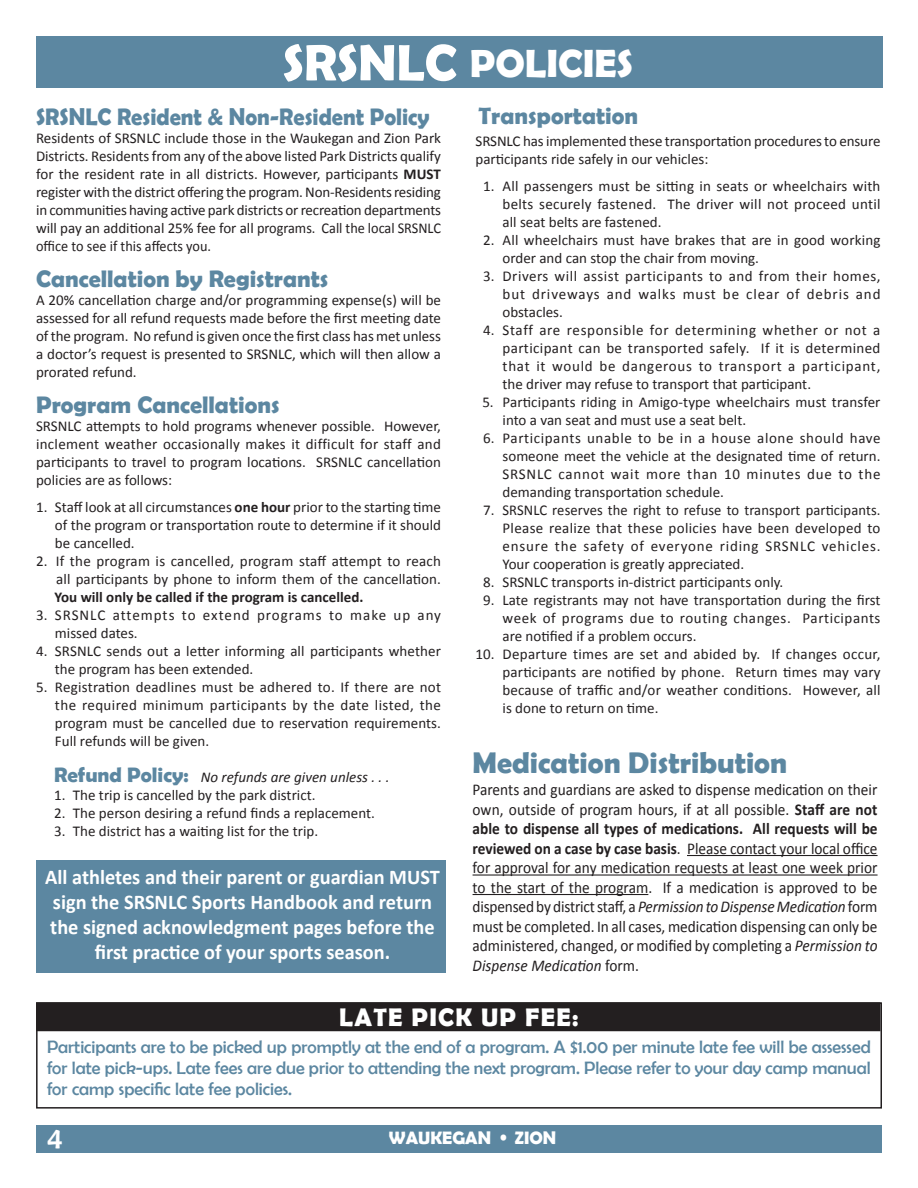
<style>
.page{position:relative;width:918px;height:1188px;background:#fff}
.page>*{position:absolute;margin:0;border:0;box-sizing:border-box;transform-origin:0 0}
.t1{font:700 39.45px "Berlin Sans FB Demi";color:#fff}
.t2{font:700 30px "Berlin Sans FB Demi";color:#5c87a1}
.t3{font:30px "Berlin Sans FB";color:#fff}
.t4{font:700 25.5px "Berlin Sans FB Demi";letter-spacing:.05em;color:#fff}
.t5{font:700 24px "Berlin Sans FB Demi";color:#5c87a1}
.t6{font:700 24px "Berlin Sans FB Demi";color:#5c87a1;scale:.93 1}
.t7{font:700 21px/25.2px "Calibri";color:#fff;text-align:center}
.t8{font:18px/21px "Berlin Sans FB";color:#5c87a1;text-align:justify}
.t9{font:700 18px "Berlin Sans FB Demi";color:#fff}
.t10{font:16.5px/19.5px "Calibri";color:#231f20;text-align:justify;scale:.93 1}
.t11{font:15px/18px "Calibri";color:#231f20;text-align:justify}
.t12{font:15px/18px "Calibri";letter-spacing:.055em;color:#231f20}
.t13{font:700 15px "Calibri";color:#231f20}
.t14{font:italic 15px "Calibri";color:#231f20}
.s1{font-size:51.45px}
.s2{font-weight:700}
.s3{font-family:"Berlin Sans FB Demi";font-weight:700;font-style:normal;font-size:21px;color:#5c87a1}
.s4{font-style:italic}
.s5{font-family:"Berlin Sans FB";font-weight:400;font-size:15px}
</style>
<div class="page">
<div style="left:36px;top:36px;width:846px;height:52px;background:#5c87a1"></div>
<div style="left:36px;top:1125px;width:846px;height:27px;background:#5c87a1"></div>
<hr style="left:687px;top:855px;width:191px;height:1px;background:#231f20">
<hr style="left:473px;top:874px;width:405px;height:2px;background:#231f20">
<hr style="left:473px;top:894px;width:175px;height:1px;background:#231f20">
<div style="left:37px;top:1003px;width:843px;height:27px;background:#231f20"></div>
<div style="left:36px;top:1002px;width:844px;height:29px;border:2px solid #231f20"></div>
<div style="left:36px;top:1002px;width:846px;height:107px;border:2px solid #231f20"></div>
<div style="left:36px;top:860px;width:410px;height:112px;background:#5c87a1"></div>
<h1 class="t1" style="left:283px;top:41px;width:352px"><span class="s1">SRSNLC</span> POLICIES</h1>
<h3 class="t6" style="left:36px;top:102px;width:425px">SRSNLC Resident &amp; Non-Resident Policy</h3>
<p class="t11" style="left:36px;top:128px;width:407px">Residents of SRSNLC include those in the Waukegan and Zion Park Districts. Residents from any of the above listed Park Districts qualify for the resident rate in all districts. However, participants <span class="s2">MUST </span>register with the district offering the program. Non-Residents residing in communities having active park districts or recreation departments will pay an additional 25% fee for all programs. Call the local SRSNLC office to see if this affects you.</p>
<h3 class="t5" style="left:36px;top:264px;width:294px">Cancellation by Registrants</h3>
<p class="t11" style="left:36px;top:290px;width:407px">A 20% cancellation charge and/or programming expense(s) will be assessed for all refund requests made before the first meeting date of the program. No refund is given once the first class has met unless a doctor’s request is presented to SRSNLC, which will then allow a prorated refund.</p>
<h3 class="t5" style="left:36px;top:390px;width:245px">Program Cancellations</h3>
<p class="t11" style="left:36px;top:416px;width:407px">SRSNLC attempts to hold programs whenever possible. However, inclement weather occasionally makes it difficult for staff and participants to travel to program locations. SRSNLC cancellation policies are as follows:</p>
<p class="t11" style="left:55px;top:497px;width:388px;text-indent:-19px">1. Staff look at all circumstances <span class="s2">one hour</span> prior to the starting time of the program or transportation route to determine if it should be cancelled.</p>
<p class="t11" style="left:36px;top:551px;width:407px;text-align:right">2. If the program is cancelled, program staff attempt to reach all participants by phone to inform them of the cancellation.</p>
<p class="t13" style="left:55px;top:586px;width:310px">You will only be called if the program is cancelled.</p>
<p class="t12" style="left:55px;top:605px;width:388px;text-indent:-19px">3. SRSNLC attempts to extend programs to make up any missed dates.</p>
<p class="t11" style="left:55px;top:641px;width:388px;text-indent:-19px">4. SRSNLC sends out a letter informing all participants whether the program has been extended.</p>
<p class="t11" style="left:55px;top:677px;width:388px;text-indent:-19px">5. Registration deadlines must be adhered to. If there are not the required minimum participants by the date listed, the program must be cancelled due to reservation requirements.<br>Full refunds will be given.</p>
<p class="t14" style="left:54px;top:766px;width:337px"><span class="s3">Refund Policy:</span> No refunds are given unless . . .</p>
<p class="t11" style="left:54px;top:785px;width:263px">1. The trip is cancelled by the park district.</p>
<p class="t11" style="left:54px;top:803px;width:322px">2. The person desiring a refund finds a replacement.</p>
<p class="t11" style="left:54px;top:821px;width:266px">3. The district has a waiting list for the trip.</p>
<h3 class="t7" style="left:45px;top:864px;width:396px">All athletes and their parent or guardian MUST sign the SRSNLC Sports Handbook and return the signed acknowledgment pages before the first practice of your sports season.</h3>
<h3 class="t5" style="left:479px;top:102px;width:161px">Transportation</h3>
<p class="t11" style="left:476px;top:131px;width:406px">SRSNLC has implemented these transportation procedures to ensure participants ride safely in our vehicles:</p>
<p class="t11" style="left:503px;top:176px;width:380px;text-indent:-20px">1. All passengers must be sitting in seats or wheelchairs with belts securely fastened. The driver will not proceed until all seat belts are fastened.</p>
<p class="t11" style="left:503px;top:230px;width:379px;text-indent:-20px">2. All wheelchairs must have brakes that are in good working order and can stop the chair from moving.</p>
<p class="t11" style="left:503px;top:266px;width:380px;text-indent:-20px">3. Drivers will assist participants to and from their homes, but driveways and walks must be clear of debris and obstacles.</p>
<p class="t11" style="left:503px;top:320px;width:379px;text-indent:-20px">4. Staff are responsible for determining whether or not a participant can be transported safely. If it is determined that it would be dangerous to transport a participant, the driver may refuse to transport that participant.</p>
<p class="t11" style="left:503px;top:392px;width:379px;text-indent:-20px">5. Participants riding in Amigo-type wheelchairs must transfer into a van seat and must use a seat belt.</p>
<p class="t11" style="left:503px;top:428px;width:380px;text-indent:-20px">6. Participants unable to be in a house alone should have someone meet the vehicle at the designated time of return.<br>SRSNLC cannot wait more than 10 minutes due to the demanding transportation schedule.</p>
<p class="t11" style="left:503px;top:500px;width:380px;text-indent:-19px">7. SRSNLC reserves the right to refuse to transport participants.<br>Please realize that these policies have been developed to ensure the safety of everyone riding SRSNLC vehicles.<br>Your cooperation is greatly appreciated.</p>
<p class="t11" style="left:483px;top:572px;width:302px">8. SRSNLC transports in-district participants only.</p>
<p class="t11" style="left:503px;top:590px;width:380px;text-indent:-20px">9. Late registrants may not have transportation during the first week of programs due to routing changes. Participants are notified if a problem occurs.</p>
<p class="t11" style="left:503px;top:644px;width:380px;text-indent:-27px">10. Departure times are set and abided by. If changes occur, participants are notified by phone. Return times may vary because of traffic and/or weather conditions. However, all is done to return on time.</p>
<h2 class="t2" style="left:473px;top:745px;width:316px">Medication Distribution</h2>
<p class="t10" style="left:473px;top:779px;width:437px">Parents and guardians are asked to dispense medication on their own, outside of program hours, if at all possible. <span class="s2">Staff are not able to dispense all types of medications. All requests will be reviewed on a case by case basis</span>. Please contact your local office for approval for any medication requests at least one week prior to the start of the program. If a medication is approved to be dispensed by district staff, a <span class="s4">Permission to Dispense Medication</span> form must be completed. In all cases, medication dispensing can only be administered, changed, or modified by completing a <span class="s4">Permission to Dispense Medication</span> form.</p>
<h3 class="t4" style="left:339px;top:1003px;width:241px">LATE PICK UP FEE:</h3>
<p class="t8" style="left:47px;top:1036px;width:825px">Participants are to be picked up promptly at the end of a program. A $1.00 per minute late fee will be assessed for late pick-ups. Late fees are due prior to attending the next program. Please refer to your day camp manual for camp specific late fee policies.</p>
<h2 class="t3" style="left:48px;top:1121px;width:16px">4</h2>
<p class="t9" style="left:389px;top:1127px;width:169px">WAUKEGAN <span class="s5">•</span> ZION</p>
</div>
